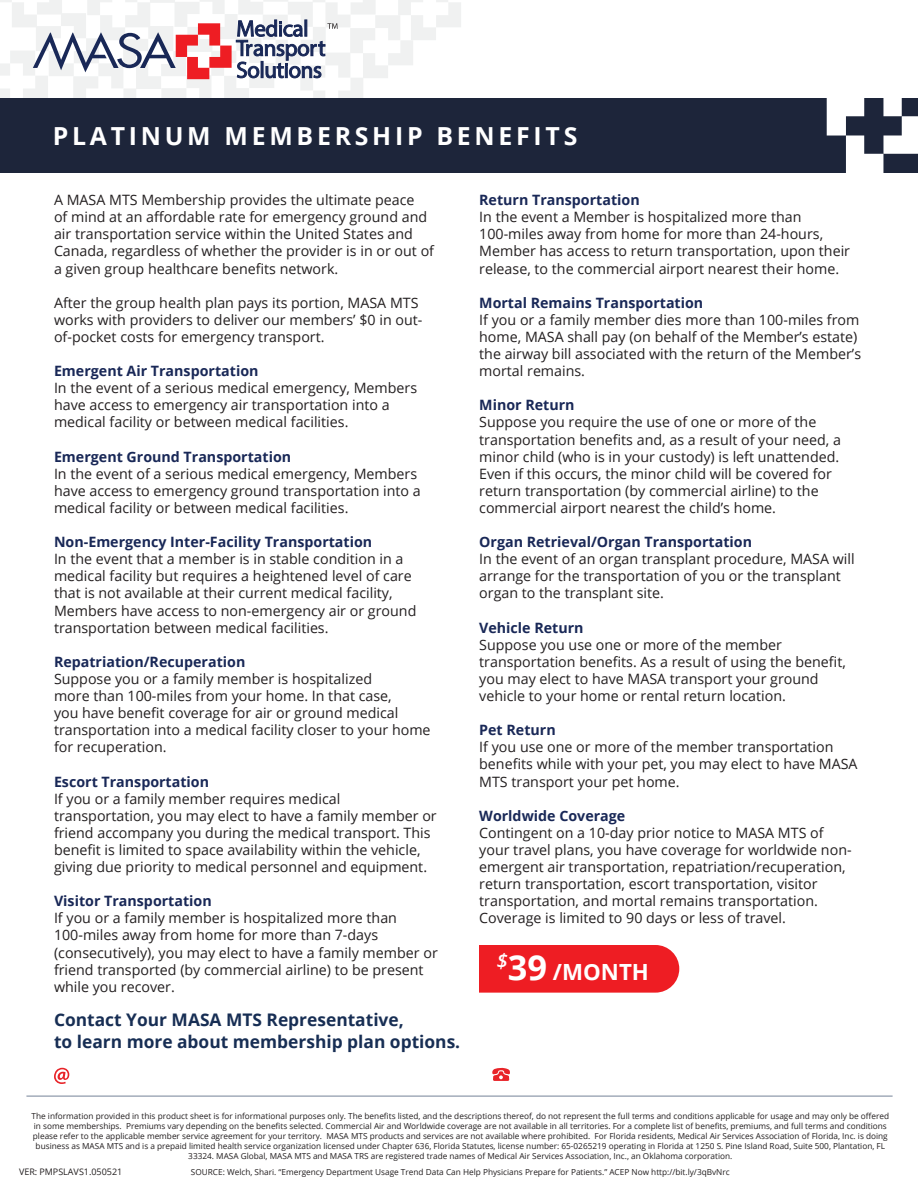
<style>
.page{position:relative;width:918px;height:1188px;background:#fff}
.page>*{position:absolute;margin:0;border:0;box-sizing:border-box;transform-origin:0 0}
.t1{font:700 24.9px "Open Sans";letter-spacing:.15em;color:#fff}
.t2{font:700 22.35px "Open Sans";color:#fff}
.t3{font:700 17.4px "Open Sans";color:#172e54}
.t4{font:14.25px/17.1px "Open Sans";color:#231f20}
.t5{font:700 14.25px "Open Sans";color:#192857}
.t6{font:9px "Open Sans";color:#231f20}
.t7{font:8.25px/9.9px "Open Sans";color:#231f20;text-align:center}
.s1{font-size:34.5px}
</style>
<div class="page">
<div style="left:398px;top:945px;width:281px;height:48px;background:#ee1d23;border-radius:24px"></div>
<div style="left:363px;top:748px;width:116px;height:251px;background:#fff"></div>
<svg style="left:0;top:0;width:461px;height:98px"></svg>
<div style="left:0;top:98px;width:918px;height:75px;background:#1d253a"></div>
<svg style="left:827px;top:98px;width:91px;height:75px"></svg>
<hr style="left:26px;top:1096px;width:867px;height:1px;background:#748298">
<svg style="left:54px;top:1068px;width:15px;height:16px"></svg>
<svg style="left:492px;top:1068px;width:18px;height:13px"></svg>
<p class="t1" style="left:53px;top:119px;width:526px">PLATINUM MEMBERSHIP BENEFITS</p>
<p class="t4" style="left:54px;top:191px;width:382px">A MASA MTS Membership provides the ultimate peace<br>of mind at an affordable rate for emergency ground and air transportation service within the United States and Canada, regardless of whether the provider is in or out of a given group healthcare benefits network.</p>
<p class="t4" style="left:54px;top:294px;width:370px">After the group health plan pays its portion, MASA MTS works with providers to deliver our members’ $0 in out&shy;of-pocket costs for emergency transport.</p>
<p class="t5" style="left:54px;top:361px;width:206px">Emergent Air Transportation</p>
<p class="t4" style="left:54px;top:379px;width:365px">In the event of a serious medical emergency, Members have access to emergency air transportation into a medical facility or between medical facilities.</p>
<p class="t5" style="left:54px;top:446px;width:239px">Emergent Ground Transportation</p>
<p class="t4" style="left:54px;top:465px;width:368px">In the event of a serious medical emergency, Members have access to emergency ground transportation into a medical facility or between medical facilities.</p>
<p class="t5" style="left:54px;top:532px;width:320px">Non-Emergency Inter-Facility Transportation</p>
<p class="t4" style="left:54px;top:550px;width:364px">In the event that a member is in stable condition in a medical facility but requires a heightened level of care that is not available at their current medical facility, Members have access to non-emergency air or ground transportation between medical facilities.</p>
<p class="t5" style="left:54px;top:652px;width:193px">Repatriation/Recuperation</p>
<p class="t4" style="left:54px;top:670px;width:378px">Suppose you or a family member is hospitalized<br>more than 100-miles from your home. In that case,<br>you have benefit coverage for air or ground medical transportation into a medical facility closer to your home for recuperation.</p>
<p class="t5" style="left:54px;top:771px;width:157px">Escort Transportation</p>
<p class="t4" style="left:54px;top:790px;width:384px">If you or a family member requires medical transportation, you may elect to have a family member or friend accompany you during the medical transport. This benefit is limited to space availability within the vehicle, giving due priority to medical personnel and equipment.</p>
<p class="t5" style="left:54px;top:891px;width:159px">Visitor Transportation</p>
<p class="t4" style="left:54px;top:909px;width:385px">If you or a family member is hospitalized more than 100-miles away from home for more than 7-days (consecutively), you may elect to have a family member or friend transported (by commercial airline) to be present while you recover.</p>
<p class="t3" style="left:54px;top:1008px;width:351px">Contact Your MASA MTS Representative,</p>
<p class="t3" style="left:54px;top:1030px;width:408px">to learn more about membership plan options.</p>
<p class="t5" style="left:479px;top:190px;width:162px">Return Transportation</p>
<p class="t4" style="left:479px;top:208px;width:372px">In the event a Member is hospitalized more than 100-miles away from home for more than 24-hours, Member has access to return transportation, upon their release, to the commercial airport nearest their home.</p>
<p class="t5" style="left:479px;top:293px;width:226px">Mortal Remains Transportation</p>
<p class="t4" style="left:479px;top:311px;width:383px">If you or a family member dies more than 100-miles from home, MASA shall pay (on behalf of the Member’s estate) the airway bill associated with the return of the Member’s mortal remains.</p>
<p class="t5" style="left:479px;top:395px;width:97px">Minor Return</p>
<p class="t4" style="left:479px;top:413px;width:363px">Suppose you require the use of one or more of the transportation benefits and, as a result of your need, a minor child (who is in your custody) is left unattended.<br>Even if this occurs, the minor child will be covered for return transportation (by commercial airline) to the commercial airport nearest the child’s home.</p>
<p class="t5" style="left:479px;top:532px;width:274px">Organ Retrieval/Organ Transportation</p>
<p class="t4" style="left:479px;top:550px;width:377px">In the event of an organ transplant procedure, MASA will arrange for the transportation of you or the transplant organ to the transplant site.</p>
<p class="t5" style="left:479px;top:617px;width:106px">Vehicle Return</p>
<p class="t4" style="left:479px;top:636px;width:368px">Suppose you use one or more of the member transportation benefits. As a result of using the benefit, you may elect to have MASA transport your ground vehicle to your home or rental return location.</p>
<p class="t5" style="left:479px;top:720px;width:78px">Pet Return</p>
<p class="t4" style="left:479px;top:738px;width:380px">If you use one or more of the member transportation benefits while with your pet, you may elect to have MASA<br>MTS transport your pet home.</p>
<p class="t5" style="left:479px;top:806px;width:148px">Worldwide Coverage</p>
<p class="t4" style="left:479px;top:824px;width:374px">Contingent on a 10-day prior notice to MASA MTS of your travel plans, you have coverage for worldwide non&shy;emergent air transportation, repatriation/recuperation, return transportation, escort transportation, visitor transportation, and mortal remains transportation.<br>Coverage is limited to 90 days or less of travel.</p>
<p class="t2" style="left:497px;top:956px;width:154px"><sup>$</sup><span class="s1">39</span> /MONTH</p>
<p class="t7" style="left:32px;top:1111px;width:859px">The information provided in this product sheet is for informational purposes only. The benefits listed, and the descriptions thereof, do not represent the full terms and conditions applicable for usage and may only be offered in some memberships. Premiums vary depending on the benefits selected. Commercial Air and Worldwide coverage are not available in all territories. For a complete list of benefits, premiums, and full terms and conditions please refer to the applicable member service agreement for your territory. MASA MTS products and services are not available where prohibited. For Florida residents, Medical Air Services Association of Florida, Inc. is doing business as MASA MTS and is a prepaid limited health service organization licensed under Chapter 636, Florida Statutes, license number: 65-0265219 operating in Florida at 1250 S. Pine Island Road, Suite 500, Plantation, FL 33324. MASA Global, MASA MTS and MASA TRS are registered trade names of Medical Air Services Association, Inc., an Oklahoma corporation.</p>
<p class="t7" style="left:191px;top:1167px;width:540px">SOURCE: Welch, Shari. “Emergency Department Usage Trend Data Can Help Physicians Prepare for Patients.” ACEP Now http://bit.ly/3qBvNrc</p>
<p class="t6" style="left:19px;top:1166px;width:105px">VER: PMPSLAVS1.050521</p>
</div>
